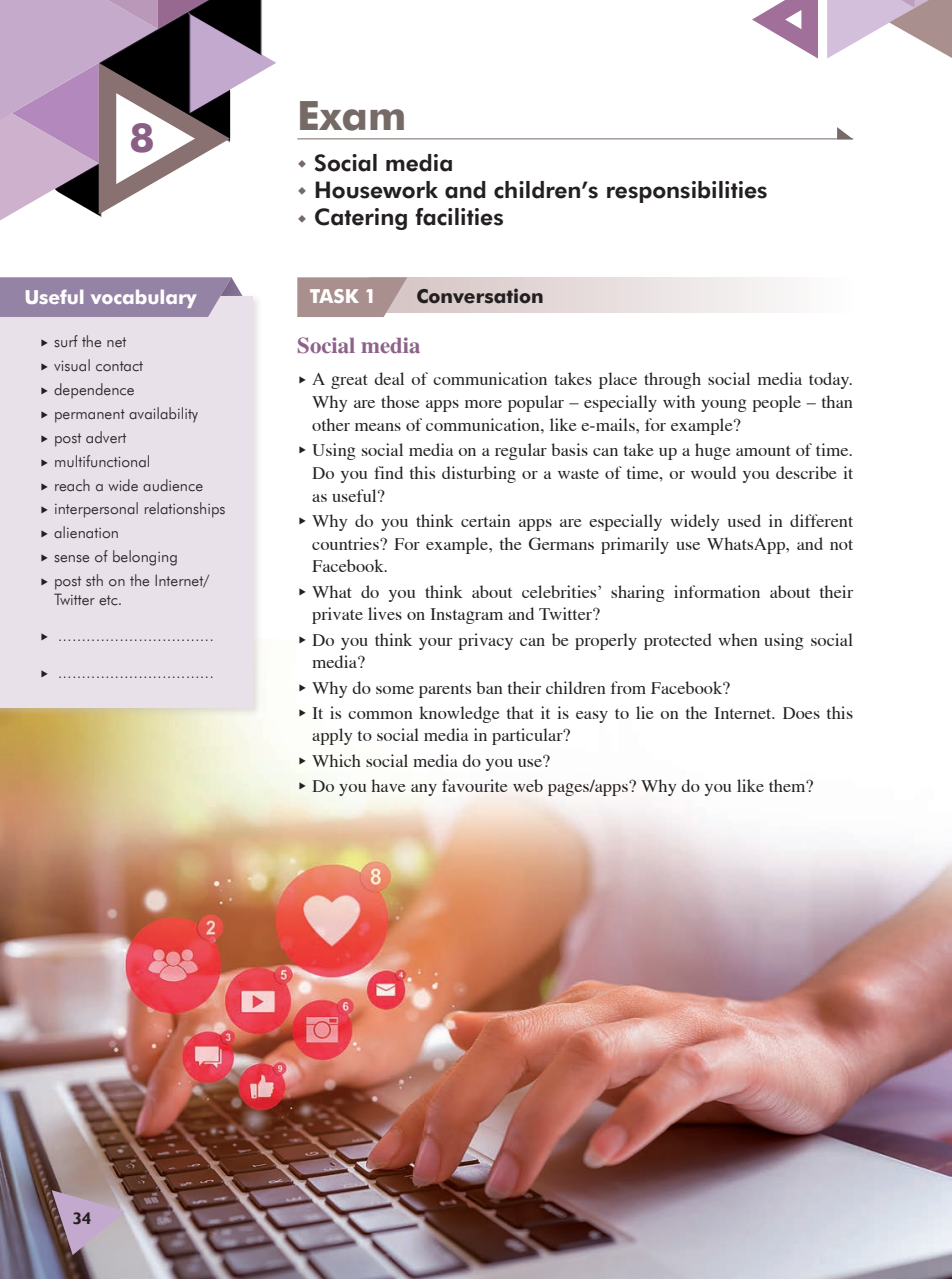
<style>
.page{position:relative;width:952px;height:1279px;background:#fff}
.page>*{position:absolute;margin:0;border:0;box-sizing:border-box;transform-origin:0 0}
.t1{font:40.25px "Futura HU Bold";color:#766a67}
.t2{font:40.25px "Futura HU Bold";color:#895f86}
.t3{font:22.75px/27.3px "Futura Hv HU Heavy";color:#231f20}
.t4{font:700 22.75px "Toronto";color:#8d6389}
.t5{font:19.25px "Futura HU Bold";letter-spacing:-.005em;color:#fff}
.t6{font:19.25px "Futura HU Bold";color:#231f20}
.t7{font:18.38px/22.8px "Toronto";color:#231f20}
.t8{font:16.97px "Humanist 521 HU Bold";color:#231f20}
.t9{font:15.75px/23.8px "Futura Lt HU Light";color:#231f20}
.t10{font:14px "Futura Lt HU Light";color:#231f20}
</style>
<div class="page">
<img style="left:0;top:718px;width:951px;height:561px">
<hr style="left:297px;top:138px;width:556px;height:1px;background:#766a67">
<svg style="left:837px;top:127px;width:16px;height:12px"></svg>
<div style="left:369px;top:277px;width:484px;height:35px;background:linear-gradient(to right,#d4c1c1,#fdfdfd)"></div>
<div style="left:0;top:292px;width:263px;height:426px;background:#c4c1c0;opacity:.5"></div>
<div style="left:0;top:296px;width:253px;height:411px;background:#e9e1e9"></div>
<svg style="left:297px;top:277px;width:110px;height:40px;background:#af9795"></svg>
<svg style="left:0;top:277px;width:253px;height:40px;background:#9f8ead"></svg>
<svg style="left:52px;top:1190px;width:73px;height:65px;background:#ad99ab"></svg>
<svg style="left:752px;top:0;width:66px;height:59px"></svg>
<svg style="left:0;top:0;width:276px;height:221px"></svg>
<svg style="left:827px;top:0;width:125px;height:59px"></svg>
<svg style="left:300px;top:757px;width:19px;height:9px"></svg>
<svg style="left:300px;top:782px;width:19px;height:9px"></svg>
<h1 class="t2" style="left:130px;top:113px;width:27px">8</h1>
<h1 class="t1" style="left:297px;top:91px;width:110px">Exam</h1>
<p class="t3" style="left:314px;top:149px;width:455px">Social media<br>Housework and children’s responsibilities<br>Catering facilities</p>
<p class="t5" style="left:24px;top:285px;width:174px">Useful vocabulary</p>
<p class="t5" style="left:310px;top:284px;width:68px">TASK 1</p>
<p class="t6" style="left:416px;top:284px;width:129px">Conversation</p>
<p class="t9" style="left:54px;top:330px;width:173px">surf the net<br>visual contact dependence<br>permanent availability post advert multifunctional<br>reach a wide audience interpersonal relationships alienation<br>sense of belonging<br>post sth on the Internet/</p>
<p class="t9" style="left:54px;top:587px;width:70px">Twitter etc.</p>
<p class="t10" style="left:58px;top:628px;width:157px">.................................</p>
<p class="t10" style="left:58px;top:664px;width:157px">.................................</p>
<p class="t4" style="left:297px;top:331px;width:125px">Social media</p>
<p class="t7" style="left:312px;top:368px;width:542px;text-align:justify">A great deal of communication takes place through social media today.<br>Why are those apps more popular – especially with young people – than other means of communication, like e-mails, for example?</p>
<p class="t7" style="left:312px;top:438px;width:542px;text-align:justify">Using social media on a regular basis can take up a huge amount of time.<br>Do you find this disturbing or a waste of time, or would you describe it as useful?</p>
<p class="t7" style="left:312px;top:509px;width:542px;text-align:justify">Why do you think certain apps are especially widely used in different countries? For example, the Germans primarily use WhatsApp, and not Facebook.</p>
<p class="t7" style="left:312px;top:580px;width:542px">What do you think about celebrities’ sharing information about their private lives on Instagram and Twitter?</p>
<p class="t7" style="left:312px;top:628px;width:542px">Do you think your privacy can be properly protected when using social media?</p>
<p class="t7" style="left:312px;top:675px;width:542px;line-height:25.2px">Why do some parents ban their children from Facebook?<br>It is common knowledge that it is easy to lie on the Internet. Does this</p>
<p class="t7" style="left:312px;top:723px;width:503px;line-height:25.2px">apply to social media in particular?<br>Which social media do you use?<br>Do you have any favourite web pages/apps? Why do you like them?</p>
<p class="t8" style="left:73px;top:1208px;width:20px">34</p>
</div>
